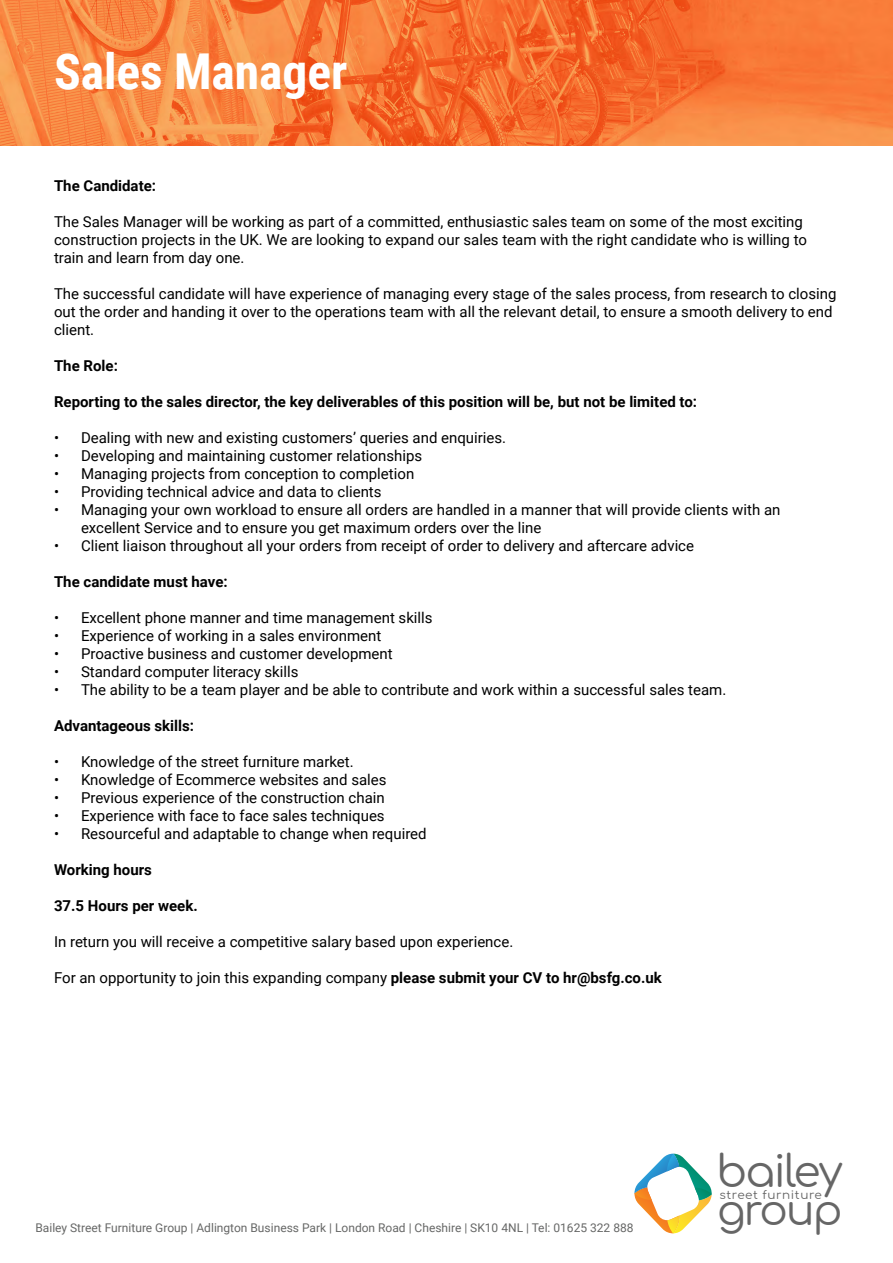
<style>
.page{position:relative;width:893px;height:1263px;background:#fff}
.page>*{position:absolute;margin:0;border:0;box-sizing:border-box;transform-origin:0 0}
.t1{font:700 49.5px "Roboto Condensed";color:#fff}
.t2{font:44.1px "Comfortaa";letter-spacing:-.045em;color:#666}
.t3{font:42.15px "Comfortaa";letter-spacing:-.045em;color:#666}
.t4{font:15px/18px "Roboto";color:#000}
.t5{font:700 15px "Roboto";color:#000}
.t6{font:12px "Roboto";color:#666766}
.t7{font:11.55px "Comfortaa";letter-spacing:.045em;color:#666;scale:1.04 1}
.s1{font-weight:700}
</style>
<div class="page">
<img style="left:1px;top:0;width:892px;height:145px">
<svg style="left:634px;top:1153px;width:78px;height:80px"></svg>
<h1 class="t1" style="left:54px;top:37px;width:295px">Sales Manager</h1>
<p class="t5" style="left:54px;top:175px;width:104px">The Candidate:</p>
<p class="t4" style="left:54px;top:212px;width:754px">The Sales Manager will be working as part of a committed, enthusiastic sales team on some of the most exciting construction projects in the UK. We are looking to expand our sales team with the right candidate who is willing to train and learn from day one.</p>
<p class="t4" style="left:54px;top:284px;width:784px">The successful candidate will have experience of managing every stage of the sales process, from research to closing out the order and handing it over to the operations team with all the relevant detail, to ensure a smooth delivery to end client.</p>
<p class="t5" style="left:54px;top:355px;width:65px">The Role:</p>
<p class="t5" style="left:54px;top:391px;width:645px">Reporting to the sales director, the key deliverables of this position will be, but not be limited to:</p>
<p class="t4" style="left:54px;top:428px;width:454px">• Dealing with new and existing customers’ queries and enquiries.</p>
<p class="t4" style="left:54px;top:446px;width:370px">• Developing and maintaining customer relationships</p>
<p class="t4" style="left:54px;top:464px;width:362px">• Managing projects from conception to completion</p>
<p class="t4" style="left:54px;top:482px;width:329px">• Providing technical advice and data to clients</p>
<p class="t4" style="left:81px;top:500px;width:701px;text-indent:-27px">• Managing your own workload to ensure all orders are handled in a manner that will provide clients with an excellent Service and to ensure you get maximum orders over the line</p>
<p class="t4" style="left:54px;top:536px;width:642px">• Client liaison throughout all your orders from receipt of order to delivery and aftercare advice</p>
<p class="t5" style="left:54px;top:571px;width:175px">The candidate must have:</p>
<p class="t4" style="left:54px;top:608px;width:380px">• Excellent phone manner and time management skills</p>
<p class="t4" style="left:54px;top:626px;width:329px">• Experience of working in a sales environment</p>
<p class="t4" style="left:54px;top:644px;width:340px">• Proactive business and customer development</p>
<p class="t4" style="left:54px;top:662px;width:246px">• Standard computer literacy skills</p>
<p class="t4" style="left:54px;top:680px;width:674px">• The ability to be a team player and be able to contribute and work within a successful sales team.</p>
<p class="t5" style="left:54px;top:715px;width:142px">Advantageous skills:</p>
<p class="t4" style="left:54px;top:752px;width:301px">• Knowledge of the street furniture market.</p>
<p class="t4" style="left:54px;top:770px;width:334px">• Knowledge of Ecommerce websites and sales</p>
<p class="t4" style="left:54px;top:788px;width:332px">• Previous experience of the construction chain</p>
<p class="t4" style="left:54px;top:806px;width:332px">• Experience with face to face sales techniques</p>
<p class="t4" style="left:54px;top:824px;width:374px">• Resourceful and adaptable to change when required</p>
<p class="t5" style="left:54px;top:859px;width:99px">Working hours</p>
<p class="t5" style="left:54px;top:895px;width:145px">37.5 Hours per week.</p>
<p class="t4" style="left:54px;top:932px;width:461px">In return you will receive a competitive salary based upon experience.</p>
<p class="t4" style="left:54px;top:968px;width:609px">For an opportunity to join this expanding company <span class="s1">please submit your CV to hr@bsfg.co.uk</span></p>
<p class="t6" style="left:35px;top:1219px;width:600px">Bailey Street Furniture Group | Adlington Business Park | London Road | Cheshire | SK10 4NL | Tel: 01625 322 888</p>
<h2 class="t2" style="left:716px;top:1132px;width:128px">bailey</h2>
<h3 class="t3" style="left:717px;top:1172px;width:127px">group</h3>
<p class="t7" style="left:719px;top:1184px;width:100px">street furniture</p>
</div>
